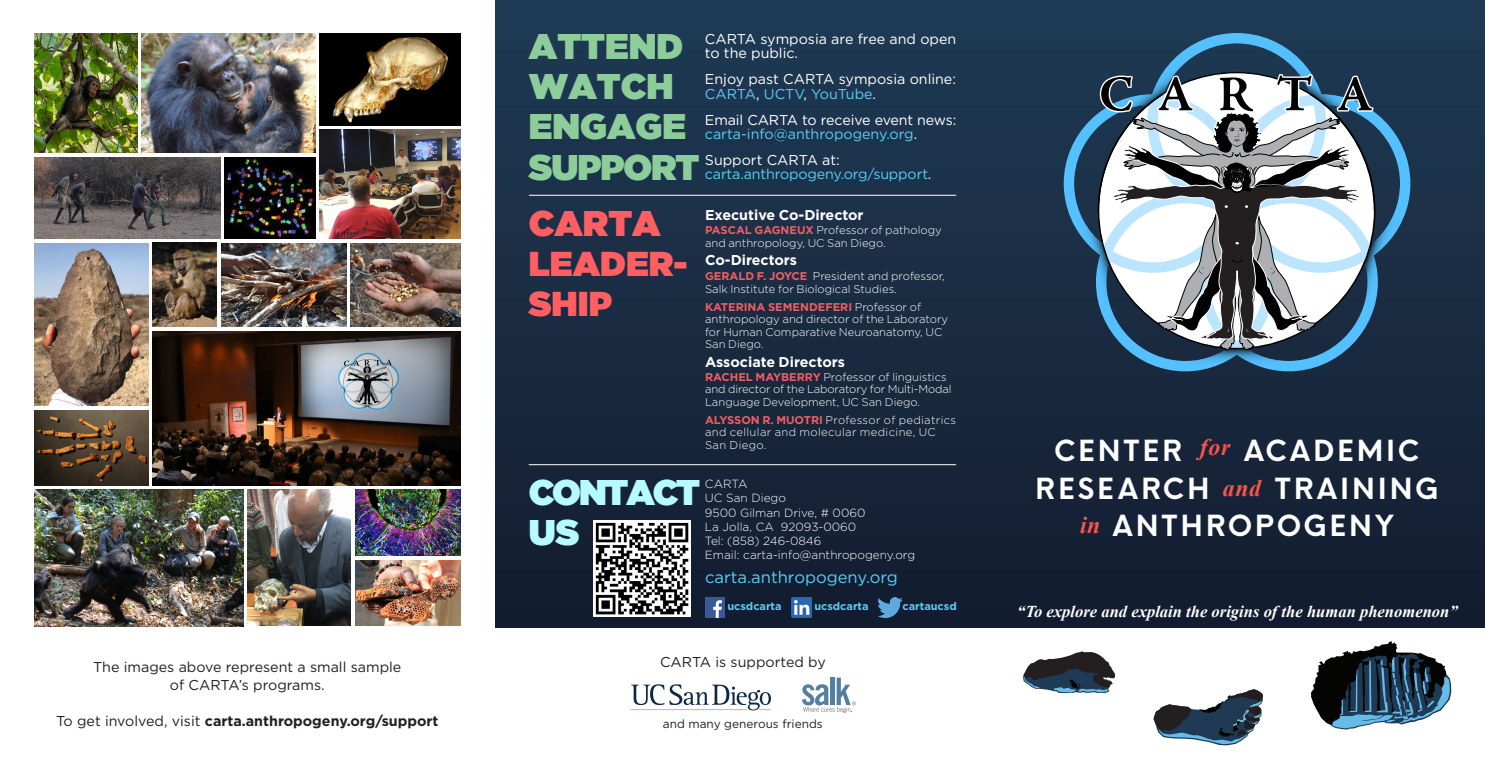
<style>
.page{position:relative;width:1485px;height:765px;background:#fff}
.page>*{position:absolute;margin:0;border:0;box-sizing:border-box;transform-origin:0 0}
.t1{font:35.5px "Gotham Ultra";color:#8dcd9a}
.t2{font:35.5px "Gotham Ultra";letter-spacing:-.06em;color:#b6fbff}
.t3{font:35.5px "Gotham Ultra";letter-spacing:-.03em;color:#8dcd9a}
.t4{font:35.5px "Gotham Ultra";color:#ff5e62}
.t5{font:34.38px/40.2px "Gotham Ultra";color:#ff5e62}
.t6{font:700 28.5px "Neue Hans Kendrick";letter-spacing:.1em;color:#fff}
.t7{font:italic 700 23.75px "Times New Roman";letter-spacing:.03em;color:#f95548}
.t8{font:italic 700 16.62px "Times New Roman";color:#fff}
.t9{font:16.62px "Gotham";color:#5accf5}
.t10{font:14.25px/14.2px "Gotham";color:#fff}
.t11{font:14.25px "Gotham";color:#231f20}
.t12{font:14.25px "Gotham";letter-spacing:-.01em;color:#5accf5}
.t13{font:700 14.25px "Gotham";color:#fff}
.t14{font:700 14.25px "Gotham";color:#231f20}
.t15{font:300 11.88px "Gotham";color:#fff}
.t16{font:11.88px "Gotham";color:#231f20}
.t17{font:300 11.25px/12.5px "Gotham";color:#fff}
.t18{font:300 11.25px/12.5px "Gotham";letter-spacing:.03em;color:#fff}
.t19{font:700 10.88px "Gotham";color:#5accf5}
.s1{font-weight:400}
.s2{color:#5accf5}
.s3{color:#fff}
.s4{font-weight:700;color:#f05e64}
</style>
<div class="page">
<img style="left:34px;top:490px;width:210px;height:136px">
<img style="left:34px;top:410px;width:114px;height:76px">
<img style="left:248px;top:490px;width:102px;height:136px">
<img style="left:320px;top:129px;width:141px;height:109px">
<img style="left:34px;top:157px;width:186px;height:82px">
<img style="left:34px;top:34px;width:103px;height:119px">
<img style="left:350px;top:243px;width:111px;height:84px">
<img style="left:221px;top:243px;width:125px;height:84px">
<img style="left:153px;top:243px;width:64px;height:84px">
<img style="left:225px;top:157px;width:91px;height:81px">
<img style="left:320px;top:34px;width:141px;height:91px">
<div style="left:495px;top:0;width:990px;height:627px;background:linear-gradient(to bottom,#203c56,#131c2f)"></div>
<hr style="left:529px;top:195px;width:427px;height:1px;background:#fff">
<hr style="left:529px;top:464px;width:427px;height:1px;background:#fff">
<svg style="left:802px;top:678px;width:54px;height:35px"></svg>
<svg style="left:631px;top:684px;width:140px;height:26px"></svg>
<img style="left:878px;top:597px;width:24px;height:20px">
<img style="left:705px;top:597px;width:20px;height:20px">
<svg style="left:1073px;top:42px;width:328px;height:328px"></svg>
<svg style="left:1023px;top:651px;width:92px;height:42px"></svg>
<svg style="left:1154px;top:689px;width:109px;height:56px"></svg>
<svg style="left:1311px;top:641px;width:140px;height:89px"></svg>
<img style="left:142px;top:34px;width:174px;height:119px">
<img style="left:355px;top:490px;width:106px;height:66px">
<img style="left:34px;top:243px;width:114px;height:163px">
<img style="left:355px;top:560px;width:106px;height:66px">
<img style="left:153px;top:331px;width:308px;height:155px">
<img style="left:594px;top:520px;width:97px;height:97px">
<img style="left:792px;top:597px;width:20px;height:20px">
<p class="t11" style="left:93px;top:658px;width:310px">The images above represent a small sample</p>
<p class="t11" style="left:170px;top:676px;width:156px">of CARTA’s programs.</p>
<p class="t14" style="left:56px;top:712px;width:384px"><span class="s1">To get involved, visit</span> carta.anthropogeny.org/support</p>
<p class="t1" style="left:529px;top:26px;width:156px">ATTEND</p>
<p class="t1" style="left:529px;top:66px;width:146px">WATCH</p>
<p class="t1" style="left:529px;top:106px;width:159px">ENGAGE</p>
<p class="t3" style="left:529px;top:147px;width:172px">SUPPORT</p>
<p class="t10" style="left:705px;top:32px;width:253px">CARTA symposia are free and open to the public.</p>
<p class="t10" style="left:705px;top:72px;width:253px;line-height:14.8px">Enjoy past CARTA symposia online:<br><span class="s2">CARTA</span>, <span class="s2">UCTV</span>, <span class="s2">YouTube</span>.</p>
<p class="t10" style="left:705px;top:112px;width:253px">Email CARTA to receive event news:</p>
<p class="t12" style="left:705px;top:125px;width:214px">carta-info@anthropogeny.org<span class="s3">.</span></p>
<p class="t10" style="left:705px;top:153px;width:136px">Support CARTA at:</p>
<p class="t12" style="left:705px;top:165px;width:228px">carta.anthropogeny.org/support<span class="s3">.</span></p>
<p class="t13" style="left:705px;top:207px;width:160px">Executive Co-Director</p>
<p class="t17" style="left:705px;top:224px;width:238px"><span class="s4">PASCAL GAGNEUX</span> Professor of pathology and anthropology, UC San Diego.</p>
<p class="t13" style="left:705px;top:252px;width:94px">Co-Directors</p>
<p class="t17" style="left:705px;top:270px;width:241px"><span class="s4">GERALD F. JOYCE</span> President and professor,<br>Salk Institute for Biological Studies.</p>
<p class="t17" style="left:705px;top:301px;width:245px"><span class="s4">KATERINA SEMENDEFERI</span> Professor of anthropology and director of the Laboratory for Human Comparative Neuroanatomy, UC<br>San Diego.</p>
<p class="t13" style="left:705px;top:354px;width:142px">Associate Directors</p>
<p class="t17" style="left:705px;top:370px;width:248px"><span class="s4">RACHEL MAYBERRY</span> Professor of linguistics and director of the Laboratory for Multi-Modal<br>Language Development, UC San Diego.</p>
<p class="t18" style="left:705px;top:414px;width:253px"><span class="s4">ALYSSON R. MUOTRI</span> Professor of pediatrics and cellular and molecular medicine, UC<br>San Diego.</p>
<p class="t15" style="left:705px;top:477px;width:44px">CARTA</p>
<p class="t15" style="left:705px;top:492px;width:83px">UC San Diego</p>
<p class="t15" style="left:705px;top:506px;width:162px">9500 Gilman Drive, # 0060</p>
<p class="t15" style="left:705px;top:520px;width:153px">La Jolla, CA 92093-0060</p>
<p class="t15" style="left:705px;top:534px;width:118px">Tel: (858) 246-0846</p>
<p class="t15" style="left:705px;top:549px;width:212px">Email: carta-info@anthropogeny.org</p>
<p class="t4" style="left:529px;top:203px;width:133px">CARTA</p>
<p class="t5" style="left:529px;top:243px;width:160px">LEADER-<br>SHIP</p>
<p class="t2" style="left:529px;top:472px;width:173px">CONTACT</p>
<p class="t2" style="left:529px;top:512px;width:52px">US</p>
<p class="t9" style="left:705px;top:567px;width:194px">carta.anthropogeny.org</p>
<p class="t6" style="left:1054px;top:424px;width:129px">CENTER</p>
<p class="t6" style="left:1244px;top:424px;width:177px">ACADEMIC</p>
<p class="t6" style="left:1035px;top:462px;width:176px">RESEARCH</p>
<p class="t6" style="left:1275px;top:462px;width:165px">TRAINING</p>
<p class="t6" style="left:1112px;top:499px;width:284px">ANTHROPOGENY</p>
<p class="t7" style="left:1200px;top:431px;width:32px">for</p>
<p class="t7" style="left:1223px;top:471px;width:40px">and</p>
<p class="t7" style="left:1080px;top:509px;width:22px">in</p>
<p class="t19" style="left:727px;top:600px;width:56px">ucsdcarta</p>
<p class="t19" style="left:903px;top:600px;width:56px">cartaucsd</p>
<p class="t8" style="left:1017px;top:599px;width:442px">“To explore and explain the origins of the human phenomenon”</p>
<p class="t19" style="left:814px;top:600px;width:56px">ucsdcarta</p>
<p class="t11" style="left:660px;top:653px;width:167px">CARTA is supported by</p>
<p class="t16" style="left:663px;top:716px;width:161px">and many generous friends</p>
</div>
